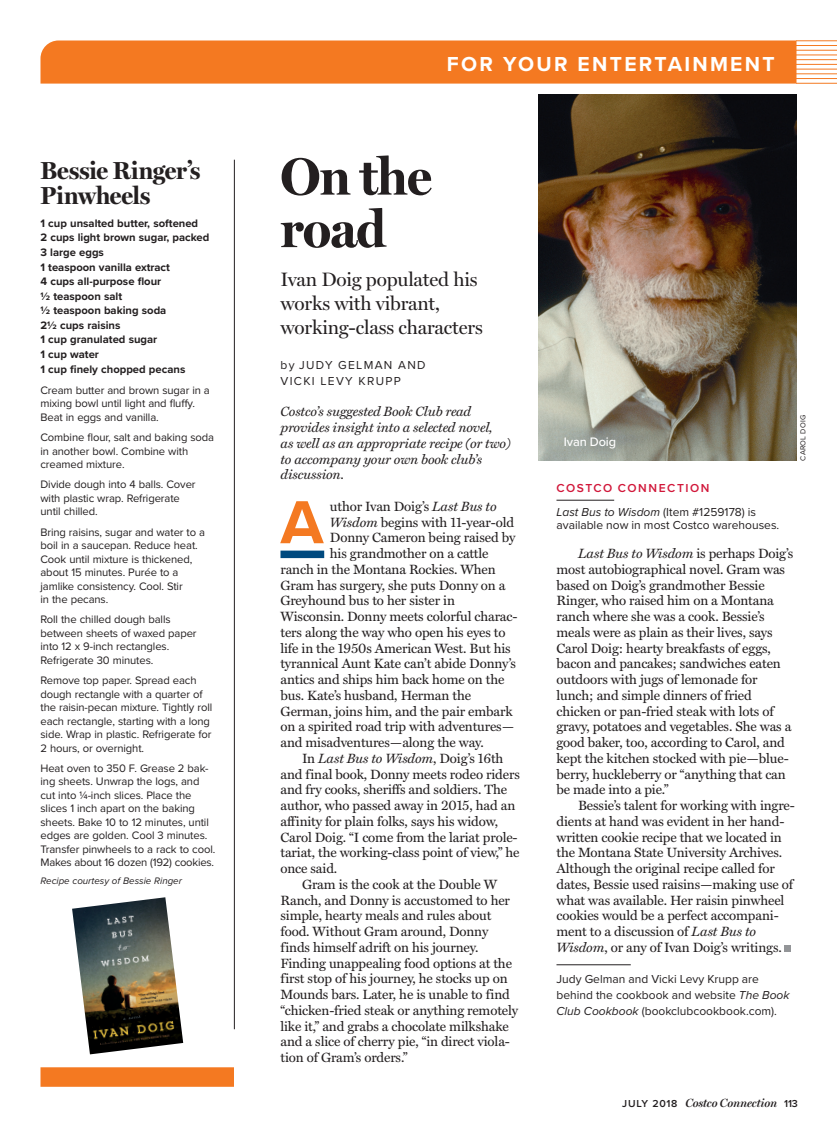
<style>
.page{position:relative;width:837px;height:1134px;background:#fff}
.page>*{position:absolute;margin:0;border:0;box-sizing:border-box;transform-origin:0 0}
.t1{font:700 63px "Proxima Nova";color:#f47921}
.Headline_Miller_Disp{font:700 52.5px/52.5px "Miller Display";letter-spacing:-.01em;color:#231f20}
.Recipe_Name_Miller_D{font:700 24.75px/25.5px "Miller Display";color:#231f20}
.t2{font:700 21px "Proxima Nova";letter-spacing:.11em;color:#fff}
.Subhead_Miller_Displ{font:19.5px/24px "Miller Display";letter-spacing:-.01em;color:#231f20}
.Story_Bodycopy_Mille{font:13.5px/15.8px "Miller Text";letter-spacing:-.01em;color:#231f20}
.Story_Bodycopy_Mille-2{font:italic 13.5px/15.8px "Miller Text";letter-spacing:-.01em;color:#231f20}
.Photo_Caption_Non-Re{font:500 12.75px "Proxima Nova";letter-spacing:-.01em;color:#fff}
.Writer_Bio_Proxima_N{font:12px/15.8px "Proxima Nova";color:#231f20}
.Connection_Box_Bodyc{font:12px/13.5px "Proxima Nova";color:#231f20}
.Writer_Bio_Proxima_N-2{font:12px/15.8px "Proxima Nova";letter-spacing:.11em;color:#231f20}
.t3{font:italic 600 12px "Miller Display";letter-spacing:-.01em;color:#231f20}
.t4{font:600 12px "Proxima Nova";letter-spacing:.125em;color:#d11639}
.Recipe_Instructions{font:11.25px/13.5px "Proxima Nova";letter-spacing:-.01em;color:#231f20}
.Recipe_Ingredients_P{font:700 11.25px "Proxima Nova";color:#231f20}
.Recipe_Attribution_P{font:italic 9.75px "Proxima Nova";color:#231f20}
.Photo_Credit_Proxima{font:7.5px "Proxima Nova";letter-spacing:.03em;color:#231f20}
.s1{font-style:italic}
.s2{font-family:"Proxima Nova";font-style:normal;font-size:10.5px}
</style>
<div class="page">
<img style="left:538px;top:94px;width:258px;height:366px">
<img style="left:72px;top:897px;width:111px;height:157px">
<div style="left:40px;top:40px;width:756px;height:44px;background:#f47921"></div>
<hr style="left:796px;top:73px;width:41px;height:1px;background:#f47921">
<hr style="left:796px;top:55px;width:41px;height:1px;background:#f47921">
<hr style="left:796px;top:83px;width:41px;height:1px;background:#f47921">
<hr style="left:796px;top:64px;width:41px;height:1px;background:#f47921">
<hr style="left:796px;top:45px;width:41px;height:1px;background:#f47921">
<hr style="left:796px;top:69px;width:41px;height:1px;background:#f47921">
<hr style="left:796px;top:50px;width:41px;height:1px;background:#f47921">
<hr style="left:796px;top:78px;width:41px;height:1px;background:#f47921">
<hr style="left:796px;top:59px;width:41px;height:1px;background:#f47921">
<hr style="left:796px;top:40px;width:41px;height:1px;background:#f47921">
<div style="left:280px;top:551px;width:44px;height:7px;background:#004a7f"></div>
<hr style="left:556px;top:964px;width:75px;height:1px;background:#231f20">
<svg style="left:785px;top:946px;width:6px;height:6px"></svg>
<hr style="left:556px;top:500px;width:58px;height:1px;background:#231f20">
<hr style="left:234px;top:160px;width:1px;height:869px;background:#231f20">
<div style="left:40px;top:1067px;width:194px;height:20px;background:#f47921"></div>
<p class="Recipe_Name_Miller_D" style="left:40px;top:157px;width:161px">Bessie Ringer’s<br>Pinwheels</p>
<p class="Recipe_Ingredients_P" style="left:40px;top:215px;width:159px">1 cup unsalted butter, softened</p>
<p class="Recipe_Ingredients_P" style="left:40px;top:229px;width:170px">2 cups light brown sugar, packed</p>
<p class="Recipe_Ingredients_P" style="left:40px;top:244px;width:65px">3 large eggs</p>
<p class="Recipe_Ingredients_P" style="left:40px;top:258px;width:131px">1 teaspoon vanilla extract</p>
<p class="Recipe_Ingredients_P" style="left:40px;top:273px;width:122px">4 cups all-purpose flour</p>
<p class="Recipe_Ingredients_P" style="left:40px;top:288px;width:83px">½ teaspoon salt</p>
<p class="Recipe_Ingredients_P" style="left:40px;top:302px;width:127px">½ teaspoon baking soda</p>
<p class="Recipe_Ingredients_P" style="left:40px;top:317px;width:81px">2½ cups raisins</p>
<p class="Recipe_Ingredients_P" style="left:40px;top:331px;width:118px">1 cup granulated sugar</p>
<p class="Recipe_Ingredients_P" style="left:40px;top:346px;width:60px">1 cup water</p>
<p class="Recipe_Ingredients_P" style="left:40px;top:360px;width:146px">1 cup finely chopped pecans</p>
<p class="Recipe_Instructions" style="left:40px;top:383px;width:171px">Cream butter and brown sugar in a mixing bowl until light and fluffy.<br>Beat in eggs and vanilla.</p>
<p class="Recipe_Instructions" style="left:40px;top:430px;width:175px">Combine flour, salt and baking soda in another bowl. Combine with creamed mixture.</p>
<p class="Recipe_Instructions" style="left:40px;top:477px;width:157px">Divide dough into 4 balls. Cover with plastic wrap. Refrigerate until chilled.</p>
<p class="Recipe_Instructions" style="left:40px;top:525px;width:166px">Bring raisins, sugar and water to a boil in a saucepan. Reduce heat.<br>Cook until mixture is thickened, about 15 minutes. Purée to a jamlike consistency. Cool. Stir<br>in the pecans.</p>
<p class="Recipe_Instructions" style="left:40px;top:612px;width:158px">Roll the chilled dough balls between sheets of waxed paper into 12 x 9-inch rectangles.<br>Refrigerate 30 minutes.</p>
<p class="Recipe_Instructions" style="left:40px;top:673px;width:173px">Remove top paper. Spread each dough rectangle with a quarter of the raisin-pecan mixture. Tightly roll each rectangle, starting with a long side. Wrap in plastic. Refrigerate for 2 hours, or overnight.</p>
<p class="Recipe_Instructions" style="left:40px;top:761px;width:176px">Heat oven to 350 F. Grease 2 bak&shy;ing sheets. Unwrap the logs, and cut into ¼-inch slices. Place the slices 1 inch apart on the baking sheets. Bake 10 to 12 minutes, until edges are golden. Cool 3 minutes.<br>Transfer pinwheels to a rack to cool.<br>Makes about 16 dozen (192) cookies.</p>
<p class="Recipe_Attribution_P" style="left:40px;top:874px;width:143px">Recipe courtesy of Bessie Ringer</p>
<h3 class="t2" style="left:447px;top:48px;width:329px">FOR YOUR ENTERTAINMENT</h3>
<p class="Headline_Miller_Disp" style="left:280px;top:150px;width:153px">On the road</p>
<p class="Subhead_Miller_Displ" style="left:280px;top:267px;width:204px">Ivan Doig populated his works with vibrant, working-class characters</p>
<p class="Writer_Bio_Proxima_N-2" style="left:280px;top:357px;width:147px">by JUDY GELMAN AND<br>VICKI LEVY KRUPP</p>
<p class="Story_Bodycopy_Mille-2" style="left:280px;top:403px;width:232px">Costco’s suggested Book Club read provides insight into a selected novel,<br>as well as an appropriate recipe (or two) to accompany your own book club’s discussion.</p>
<p class="Story_Bodycopy_Mille" style="left:330px;top:497px;width:168px">uthor Ivan Doig’s <span class="s1">Last Bus to</span></p>
<p class="Story_Bodycopy_Mille" style="left:330px;top:513px;width:186px"><span class="s1">Wisdom</span> begins with 11-year-old</p>
<p class="Story_Bodycopy_Mille" style="left:330px;top:529px;width:187px">Donny Cameron being raised by</p>
<p class="Story_Bodycopy_Mille" style="left:330px;top:545px;width:160px">his grandmother on a cattle</p>
<p class="Story_Bodycopy_Mille" style="left:280px;top:560px;width:217px">ranch in the Montana Rockies. When</p>
<p class="Story_Bodycopy_Mille" style="left:280px;top:576px;width:227px">Gram has surgery, she puts Donny on a</p>
<p class="Story_Bodycopy_Mille" style="left:280px;top:592px;width:176px">Greyhound bus to her sister in</p>
<p class="Story_Bodycopy_Mille" style="left:280px;top:608px;width:239px">Wisconsin. Donny meets colorful charac-</p>
<p class="Story_Bodycopy_Mille" style="left:280px;top:623px;width:227px">ters along the way who open his eyes to</p>
<p class="Story_Bodycopy_Mille" style="left:280px;top:639px;width:232px">life in the 1950s American West. But his</p>
<p class="Story_Bodycopy_Mille" style="left:280px;top:655px;width:237px">tyrannical Aunt Kate can’t abide Donny’s</p>
<p class="Story_Bodycopy_Mille" style="left:280px;top:671px;width:225px">antics and ships him back home on the</p>
<p class="Story_Bodycopy_Mille" style="left:280px;top:686px;width:192px">bus. Kate’s husband, Herman the</p>
<p class="Story_Bodycopy_Mille" style="left:280px;top:702px;width:234px">German, joins him, and the pair embark</p>
<p class="Story_Bodycopy_Mille" style="left:280px;top:718px;width:235px">on a spirited road trip with adventures—</p>
<p class="Story_Bodycopy_Mille" style="left:280px;top:734px;width:205px">and misadventures—along the way.</p>
<p class="Story_Bodycopy_Mille" style="left:280px;top:749px;width:241px;text-indent:22px">In <span class="s1">Last Bus to Wisdom</span>, Doig’s 16th and final book, Donny meets rodeo riders and fry cooks, sheriffs and soldiers. The author, who passed away in 2015, had an affinity for plain folks, says his widow, Carol Doig. “I come from the lariat prole&shy;tariat, the working-class point of view,” he once said.</p>
<p class="Story_Bodycopy_Mille" style="left:280px;top:875px;width:239px;text-indent:22px">Gram is the cook at the Double W Ranch, and Donny is accustomed to her simple, hearty meals and rules about food. Without Gram around, Donny finds himself adrift on his journey.<br>Finding unappealing food options at the first stop of his journey, he stocks up on Mounds bars. Later, he is unable to find “chicken-fried steak or anything remotely like it,” and grabs a chocolate milkshake and a slice of cherry pie, “in direct viola&shy;tion of Gram’s orders.”</p>
<p class="t1" style="left:280px;top:475px;width:45px">A</p>
<p class="Photo_Caption_Non-Re" style="left:564px;top:432px;width:54px">Ivan Doig</p>
<p class="t4" style="left:556px;top:479px;width:154px">COSTCO CONNECTION</p>
<p class="Connection_Box_Bodyc" style="left:556px;top:505px;width:224px"><span class="s1">Last Bus to Wisdom</span> (Item #1259178) is available now in most Costco warehouses.</p>
<p class="Photo_Credit_Proxima" style="left:797px;top:461px;width:47px;rotate:-90deg">CAROL DOIG</p>
<p class="Story_Bodycopy_Mille" style="left:556px;top:545px;width:238px;text-indent:22px"><span class="s1">Last Bus to Wisdom</span> is perhaps Doig’s most autobiographical novel. Gram was based on Doig’s grandmother Bessie Ringer, who raised him on a Montana ranch where she was a cook. Bessie’s meals were as plain as their lives, says Carol Doig: hearty breakfasts of eggs, bacon and pancakes; sandwiches eaten outdoors with jugs of lemonade for lunch; and simple dinners of fried chicken or pan-fried steak with lots of gravy, potatoes and vegetables. She was a good baker, too, according to Carol, and kept the kitchen stocked with pie—blue&shy;berry, huckleberry or “anything that can be made into a pie.”</p>
<p class="Story_Bodycopy_Mille" style="left:556px;top:797px;width:240px;text-indent:22px">Bessie’s talent for working with ingre&shy;dients at hand was evident in her hand&shy;written cookie recipe that we located in the Montana State University Archives.<br>Although the original recipe called for dates, Bessie used raisins—making use of what was available. Her raisin pinwheel cookies would be a perfect accompani&shy;ment to a discussion of <span class="s1">Last Bus to Wisdom</span>, or any of Ivan Doig’s writings.</p>
<p class="Writer_Bio_Proxima_N" style="left:556px;top:971px;width:235px">Judy Gelman and Vicki Levy Krupp are behind the cookbook and website <span class="s1">The Book<br>Club Cookbook</span> (bookclubcookbook.com).</p>
<p class="t3" style="left:622px;top:1096px;width:177px"><span class="s2">JULY 2018</span> Costco Connection <span class="s2">113</span></p>
</div>
